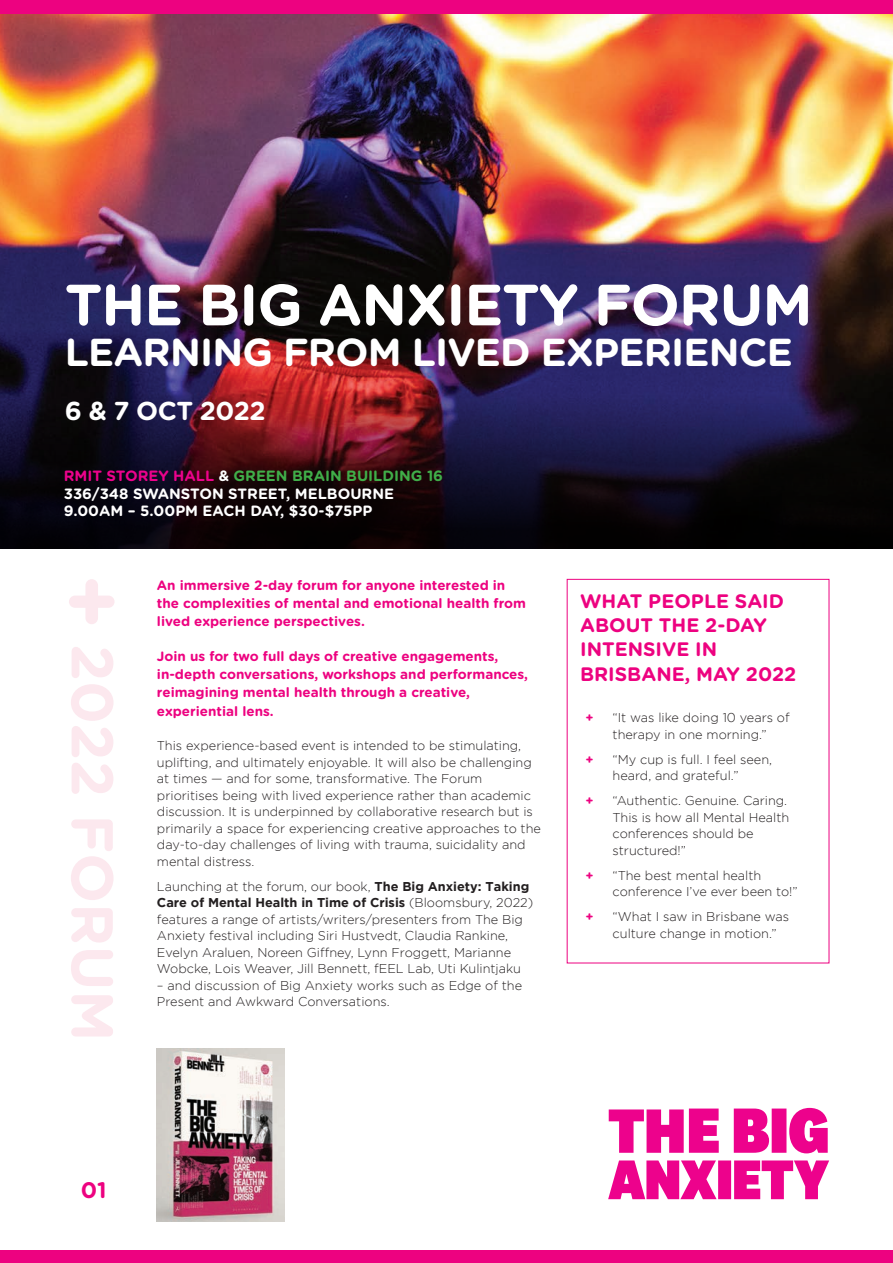
<style>
.page{position:relative;width:893px;height:1263px;background:#fff}
.page>*{position:absolute;margin:0;border:0;box-sizing:border-box;transform-origin:0 0}
.t1{font:700 58.95px "Gotham Rounded";color:#fce8ee}
.t2{font:700 58.05px "Gotham Rounded";letter-spacing:-.02em;color:#fff}
.t3{font:700 39px "Gotham Rounded";letter-spacing:-.02em;color:#fff}
.t4{font:700 25.95px "Gotham Rounded";letter-spacing:-.02em;color:#fff}
.t5{font:700 22.5px "Gotham Rounded";color:#ed0280}
.t6{font:700 19.5px/24.5px "Gotham Rounded";color:#ed0280}
.t7{font:700 14.85px/17.9px "Gotham Rounded";color:#fff}
.t8{font:700 13.5px/18px "Gotham Rounded";color:#ed0280}
.t9{font:300 12.75px/16.5px "Gotham";color:#231f20}
.t10{font:700 12.75px "Gotham Rounded";color:#ed0280}
.s1{color:#ed028c}
.s2{color:#40ae49}
.s3{font-weight:700}
</style>
<div class="page">
<img style="left:0;top:14px;width:893px;height:317px">
<div style="left:0;top:1250px;width:893px;height:13px;background:#ed0280"></div>
<div style="left:0;top:0;width:893px;height:14px;background:#ed0280"></div>
<svg style="left:0;top:331px;width:893px;height:218px;background:#271228"></svg>
<svg style="left:69px;top:579px;width:46px;height:45px"></svg>
<img style="left:157px;top:1048px;width:128px;height:174px">
<svg style="left:608px;top:1160px;width:221px;height:39px"></svg>
<svg style="left:734px;top:1108px;width:94px;height:45px"></svg>
<svg style="left:609px;top:1108px;width:110px;height:45px"></svg>
<p class="t2" style="left:65px;top:262px;width:749px">THE BIG ANXIETY FORUM</p>
<p class="t3" style="left:65px;top:323px;width:730px">LEARNING FROM LIVED EXPERIENCE</p>
<p class="t4" style="left:65px;top:392px;width:202px">6 &amp; 7 OCT 2022</p>
<p class="t7" style="left:64px;top:466px;width:381px"><span class="s1">RMIT STOREY HALL</span> &amp; <span class="s2">GREEN BRAIN BUILDING 16<br></span>336/348 SWANSTON STREET, MELBOURNE<br>9.00AM – 5.00PM EACH DAY, $30-$75PP</p>
<p class="t1" style="left:136px;top:644px;width:399px;rotate:90deg">2022 FORUM</p>
<p class="t8" style="left:157px;top:576px;width:370px">An immersive 2-day forum for anyone interested in the complexities of mental and emotional health from lived experience perspectives.</p>
<p class="t8" style="left:157px;top:647px;width:373px">Join us for two full days of creative engagements, in-depth conversations, workshops and performances, reimagining mental health through a creative,</p>
<p class="t8" style="left:157px;top:702px;width:118px">experiential lens.</p>
<p class="t9" style="left:157px;top:737px;width:386px">This experience-based event is intended to be stimulating, uplifting, and ultimately enjoyable. It will also be challenging at times — and for some, transformative. The Forum prioritises being with lived experience rather than academic discussion. It is underpinned by collaborative research but is primarily a space for experiencing creative approaches to the day-to-day challenges of living with trauma, suicidality and mental distress.</p>
<p class="t9" style="left:157px;top:877px;width:378px">Launching at the forum, our book, <span class="s3">The Big Anxiety: Taking Care of Mental Health in Time of Crisis</span> (Bloomsbury, 2022) features a range of artists/writers/presenters from The Big Anxiety festival including Siri Hustvedt, Claudia Rankine, Evelyn Araluen, Noreen Giffney, Lynn Froggett, Marianne Wobcke, Lois Weaver, Jill Bennett, fEEL Lab, Uti Kulintjaku</p>
<p class="t9" style="left:157px;top:976px;width:367px">– and discussion of Big Anxiety works such as Edge of the<br>Present and Awkward Conversations.</p>
<p class="t6" style="left:580px;top:588px;width:218px">WHAT PEOPLE SAID<br>ABOUT THE 2-DAY<br>INTENSIVE IN<br>BRISBANE, MAY 2022</p>
<p class="t10" style="left:586px;top:708px;width:10px">+</p>
<p class="t9" style="left:613px;top:709px;width:179px">“It was like doing 10 years of therapy in one morning.”</p>
<p class="t10" style="left:586px;top:750px;width:10px">+</p>
<p class="t9" style="left:613px;top:751px;width:161px">“My cup is full. I feel seen, heard, and grateful.”</p>
<p class="t10" style="left:586px;top:791px;width:10px">+</p>
<p class="t9" style="left:613px;top:792px;width:178px">“Authentic. Genuine. Caring.<br>This is how all Mental Health conferences should be structured!”</p>
<p class="t10" style="left:586px;top:866px;width:10px">+</p>
<p class="t9" style="left:613px;top:867px;width:187px">“The best mental health conference I’ve ever been to!”</p>
<p class="t10" style="left:586px;top:907px;width:10px">+</p>
<p class="t9" style="left:613px;top:908px;width:178px">“What I saw in Brisbane was culture change in motion.”</p>
<p class="t5" style="left:81px;top:1173px;width:27px">01</p>
</div>
